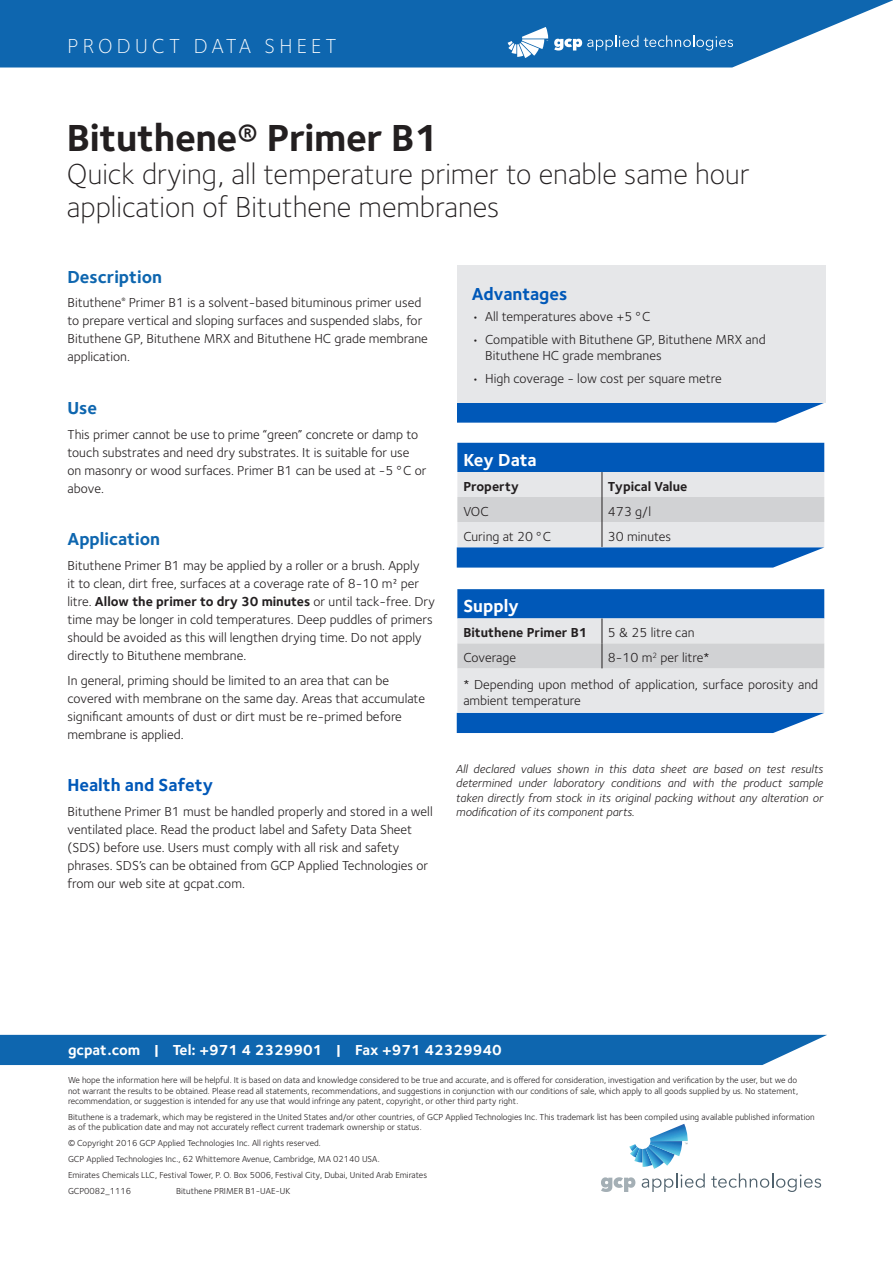
<style>
.page{position:relative;width:893px;height:1263px;background:#fff}
.page>*{position:absolute;margin:0;border:0;box-sizing:border-box;transform-origin:0 0}
.Document_Headline{font:700 39px "Foundry Sterling";letter-spacing:-.01em;color:#231f20}
.Document_Headline-2{font:300 30px/33px "Foundry Sterling";color:#231f20}
.Document_Name{font:300 21px "Foundry Sterling";letter-spacing:.2em;color:#fff}
.Text{font:700 18px "Foundry Sterling";color:#0058b8}
.Product_Descriptor_C{font:700 18px "Foundry Sterling";color:#0e66af}
.Product_Descriptor_C-2{font:700 18px "Foundry Sterling";color:#fff}
.Contact_Bar{font:700 15px "Foundry Sterling";color:#fff}
.Text-2{font:13.5px/18px "Foundry Sterling";color:#231f20}
.Text-3{font:700 13.5px "Foundry Sterling";color:#231f20}
.Text-4{font:italic 12px/14.4px "Foundry Sterling";color:#231f20;text-align:justify}
.t1{font:9px/10.5px "Foundry Sterling";color:#231f20}
.s1{font-weight:700}
</style>
<div class="page">
<svg style="left:0;top:0;width:893px;height:68px;background:#2675b7"></svg>
<svg style="left:554px;top:35px;width:84px;height:16px"></svg>
<svg style="left:644px;top:35px;width:89px;height:16px"></svg>
<svg style="left:508px;top:27px;width:40px;height:31px"></svg>
<svg style="left:457px;top:403px;width:367px;height:20px;background:#1465bd"></svg>
<div style="left:457px;top:265px;width:368px;height:138px;background:#e6e7e9"></div>
<svg style="left:457px;top:589px;width:367px;height:144px;background:#96b4d5"></svg>
<svg style="left:457px;top:443px;width:367px;height:125px;background:#8aacd2"></svg>
<div style="left:0;top:1035px;width:827px;height:30px;background:#0e66af"></div>
<svg style="left:711px;top:1173px;width:110px;height:19px"></svg>
<svg style="left:601px;top:1124px;width:104px;height:68px"></svg>
<p class="Document_Name" style="left:68px;top:34px;width:271px">PRODUCT DATA SHEET</p>
<p class="Document_Headline" style="left:67px;top:115px;width:374px">Bituthene® Primer B1</p>
<p class="Document_Headline-2" style="left:67px;top:158px;width:684px">Quick drying, all temperature primer to enable same hour application of Bituthene membranes</p>
<p class="Product_Descriptor_C" style="left:67px;top:266px;width:96px">Description</p>
<p class="Text-2" style="left:67px;top:294px;width:362px">Bituthene<sup>®</sup> Primer B1 is a solvent-based bituminous primer used to prepare vertical and sloping surfaces and suspended slabs, for Bituthene GP, Bituthene MRX and Bituthene HC grade membrane application.</p>
<p class="Product_Descriptor_C" style="left:67px;top:397px;width:31px">Use</p>
<p class="Text-2" style="left:67px;top:425px;width:360px">This primer cannot be use to prime “green” concrete or damp to touch substrates and need dry substrates. It is suitable for use on masonry or wood surfaces. Primer B1 can be used at -5°C or above.</p>
<p class="Product_Descriptor_C" style="left:67px;top:528px;width:94px">Application</p>
<p class="Text-2" style="left:67px;top:556px;width:369px">Bituthene Primer B1 may be applied by a roller or a brush. Apply<br>it to clean, dirt free, surfaces at a coverage rate of 8-10 m2 per litre. <span class="s1">Allow the primer to dry 30 minutes</span> or until tack-free. Dry time may be longer in cold temperatures. Deep puddles of primers should be avoided as this will lengthen drying time. Do not apply directly to Bituthene membrane.</p>
<p class="Text-2" style="left:67px;top:671px;width:359px">In general, priming should be limited to an area that can be covered with membrane on the same day. Areas that accumulate significant amounts of dust or dirt must be re-primed before membrane is applied.</p>
<p class="Text" style="left:67px;top:774px;width:147px">Health and Safety</p>
<p class="Text-2" style="left:67px;top:802px;width:367px">Bituthene Primer B1 must be handled properly and stored in a well ventilated place. Read the product label and Safety Data Sheet (SDS) before use. Users must comply with all risk and safety phrases. SDS’s can be obtained from GCP Applied Technologies or from our web site at gcpat.com.</p>
<p class="Text" style="left:472px;top:284px;width:97px">Advantages</p>
<p class="Text-2" style="left:472px;top:308px;width:180px">• All temperatures above +5°C</p>
<p class="Text-2" style="left:485px;top:331px;width:282px;line-height:16.2px;text-indent:-14px">• Compatible with Bituthene GP, Bituthene MRX and<br>Bituthene HC grade membranes</p>
<p class="Text-2" style="left:472px;top:370px;width:251px">• High coverage - low cost per square metre</p>
<p class="Product_Descriptor_C-2" style="left:463px;top:449px;width:75px">Key Data</p>
<p class="Text-3" style="left:463px;top:478px;width:57px">Property</p>
<p class="Text-3" style="left:608px;top:478px;width:81px">Typical Value</p>
<p class="Text-2" style="left:463px;top:503px;width:27px">VOC</p>
<p class="Text-2" style="left:608px;top:503px;width:45px">473 g/l</p>
<p class="Text-2" style="left:463px;top:527px;width:89px">Curing at 20°C</p>
<p class="Text-2" style="left:608px;top:527px;width:65px">30 minutes</p>
<p class="Product_Descriptor_C-2" style="left:463px;top:596px;width:57px">Supply</p>
<p class="Text-3" style="left:463px;top:625px;width:126px">Bituthene Primer B1</p>
<p class="Text-2" style="left:608px;top:624px;width:88px">5 &amp; 25 litre can</p>
<p class="Text-2" style="left:463px;top:649px;width:54px">Coverage</p>
<p class="Text-2" style="left:608px;top:649px;width:103px">8-10 m<sup>2</sup> per litre*</p>
<p class="Text-2" style="left:463px;top:676px;width:356px;line-height:16.2px">* Depending upon method of application, surface porosity and ambient temperature</p>
<p class="Text-4" style="left:456px;top:761px;width:369px">All declared values shown in this data sheet are based on test results determined under laboratory conditions and with the product sample taken directly from stock in its original packing without any alteration or modification of its component parts.</p>
<p class="Contact_Bar" style="left:68px;top:1040px;width:435px">gcpat.com | Tel: +971 4 2329901 | Fax +971 42329940</p>
<p class="t1" style="left:68px;top:1075px;width:732px">We hope the information here will be helpful. It is based on data and knowledge considered to be true and accurate, and is offered for consideration, investigation and verification by the user, but we do not warrant the results to be obtained. Please read all statements, recommendations, and suggestions in conjunction with our conditions of sale, which apply to all goods supplied by us. No statement, recommendation, or suggestion is intended for any use that would infringe any patent, copyright, or other third party right.</p>
<p class="t1" style="left:68px;top:1112px;width:748px">Bituthene is a trademark, which may be registered in the United States and/or other countries, of GCP Applied Technologies Inc. This trademark list has been compiled using available published information as of the publication date and may not accurately reflect current trademark ownership or status.</p>
<p class="t1" style="left:68px;top:1138px;width:254px">© Copyright 2016 GCP Applied Technologies Inc. All rights reserved.</p>
<p class="t1" style="left:68px;top:1154px;width:313px">GCP Applied Technologies Inc., 62 Whittemore Avenue, Cambridge, MA 02140 USA.</p>
<p class="t1" style="left:68px;top:1170px;width:361px">Emirates Chemicals LLC, Festival Tower, P. O. Box 5006, Festival City, Dubai, United Arab Emirates</p>
<p class="t1" style="left:68px;top:1186px;width:65px">GCP0082_1116</p>
<p class="t1" style="left:176px;top:1186px;width:116px">Bituthene PRIMER B1-UAE-UK</p>
</div>
